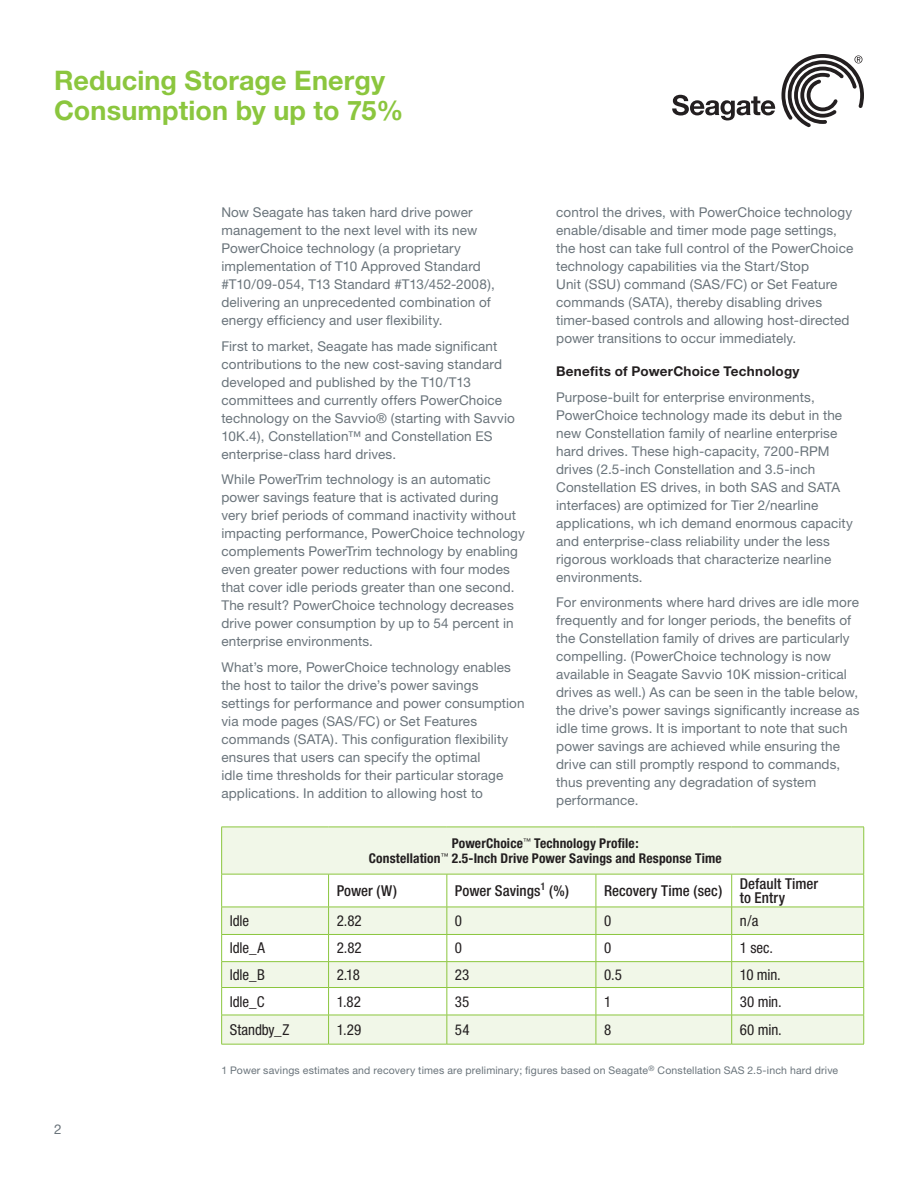
<style>
.page{position:relative;width:918px;height:1188px;background:#fff}
.page>*{position:absolute;margin:0;border:0;box-sizing:border-box;transform-origin:0 0}
.WP_Title_2-Line{font:700 27px/30px "Helvetica Neue";letter-spacing:.005em;color:#8bc63e}
.Table_Spec{font:condensed 15px "Helvetica Neue";letter-spacing:-.005em;color:#231f20}
.Table_Spec-2{font:500 condensed 15px "Helvetica Neue";letter-spacing:.005em;color:#231f20}
.Body_Copy{font:13.5px/18px "Helvetica Neue";letter-spacing:.01em;color:#6a747b}
.Table_HD_Name{font:700 condensed 13.5px/15px "Helvetica Neue";letter-spacing:.01em;color:#231f20;text-align:center}
.Subhead{font:700 13.5px "Helvetica Neue";letter-spacing:.015em;color:#231f20}
.Bullet_Copy{font:13.5px "Helvetica Neue";color:#6a747b}
.WP_CTA{font:10.5px "Helvetica Neue";letter-spacing:.015em;color:#6a747b}
</style>
<div class="page">
<svg style="left:672px;top:95px;width:103px;height:25px"></svg>
<svg style="left:781px;top:54px;width:83px;height:73px"></svg>
<svg style="left:222px;top:828px;width:641px;height:216px;fill:#f1f7e8"></svg>
<hr style="left:221px;top:827px;width:1px;height:47px;background:#8bc63e">
<hr style="left:221px;top:827px;width:108px;height:1px;background:#8bc63e">
<hr style="left:329px;top:827px;width:118px;height:1px;background:#8bc63e">
<hr style="left:447px;top:827px;width:149px;height:1px;background:#8bc63e">
<hr style="left:596px;top:827px;width:136px;height:1px;background:#8bc63e">
<hr style="left:732px;top:827px;width:132px;height:1px;background:#8bc63e">
<hr style="left:863px;top:827px;width:1px;height:47px;background:#8bc63e">
<hr style="left:221px;top:874px;width:1px;height:33px;background:#8bc63e">
<hr style="left:221px;top:874px;width:108px;height:1px;background:#8bc63e">
<hr style="left:329px;top:874px;width:118px;height:1px;background:#8bc63e">
<hr style="left:447px;top:874px;width:149px;height:1px;background:#8bc63e">
<hr style="left:596px;top:874px;width:136px;height:1px;background:#8bc63e">
<hr style="left:732px;top:874px;width:132px;height:1px;background:#8bc63e">
<hr style="left:328px;top:874px;width:1px;height:33px;background:#8bc63e">
<hr style="left:447px;top:874px;width:1px;height:33px;background:#8bc63e">
<hr style="left:596px;top:874px;width:1px;height:33px;background:#8bc63e">
<hr style="left:731px;top:874px;width:1px;height:33px;background:#8bc63e">
<hr style="left:863px;top:874px;width:1px;height:33px;background:#8bc63e">
<hr style="left:221px;top:907px;width:108px;height:1px;background:#8bc63e">
<hr style="left:329px;top:907px;width:118px;height:1px;background:#8bc63e">
<hr style="left:447px;top:907px;width:149px;height:1px;background:#8bc63e">
<hr style="left:596px;top:907px;width:136px;height:1px;background:#8bc63e">
<hr style="left:732px;top:907px;width:132px;height:1px;background:#8bc63e">
<hr style="left:221px;top:934px;width:108px;height:1px;background:#8bc63e">
<hr style="left:329px;top:934px;width:118px;height:1px;background:#8bc63e">
<hr style="left:447px;top:934px;width:149px;height:1px;background:#8bc63e">
<hr style="left:596px;top:934px;width:136px;height:1px;background:#8bc63e">
<hr style="left:732px;top:934px;width:132px;height:1px;background:#8bc63e">
<svg style="left:221px;top:907px;width:1px;height:137px"></svg>
<hr style="left:221px;top:961px;width:108px;height:1px;background:#8bc63e">
<hr style="left:221px;top:987px;width:108px;height:1px;background:#8bc63e">
<hr style="left:221px;top:1015px;width:108px;height:1px;background:#8bc63e">
<hr style="left:221px;top:1044px;width:108px;height:1px;background:#8bc63e">
<svg style="left:328px;top:907px;width:1px;height:137px"></svg>
<hr style="left:329px;top:961px;width:118px;height:1px;background:#8bc63e">
<hr style="left:447px;top:961px;width:149px;height:1px;background:#8bc63e">
<hr style="left:596px;top:961px;width:136px;height:1px;background:#8bc63e">
<hr style="left:732px;top:961px;width:132px;height:1px;background:#8bc63e">
<hr style="left:329px;top:987px;width:118px;height:1px;background:#8bc63e">
<hr style="left:447px;top:987px;width:149px;height:1px;background:#8bc63e">
<hr style="left:596px;top:987px;width:136px;height:1px;background:#8bc63e">
<hr style="left:732px;top:987px;width:132px;height:1px;background:#8bc63e">
<hr style="left:329px;top:1015px;width:118px;height:1px;background:#8bc63e">
<hr style="left:447px;top:1015px;width:149px;height:1px;background:#8bc63e">
<hr style="left:596px;top:1015px;width:136px;height:1px;background:#8bc63e">
<hr style="left:732px;top:1015px;width:132px;height:1px;background:#8bc63e">
<svg style="left:447px;top:907px;width:1px;height:137px"></svg>
<svg style="left:596px;top:907px;width:1px;height:137px"></svg>
<svg style="left:731px;top:907px;width:1px;height:137px"></svg>
<svg style="left:863px;top:907px;width:1px;height:137px"></svg>
<hr style="left:329px;top:1044px;width:118px;height:1px;background:#8bc63e">
<hr style="left:447px;top:1044px;width:149px;height:1px;background:#8bc63e">
<hr style="left:596px;top:1044px;width:136px;height:1px;background:#8bc63e">
<hr style="left:732px;top:1044px;width:132px;height:1px;background:#8bc63e">
<p class="WP_Title_2-Line" style="left:54px;top:65px;width:351px">Reducing Storage Energy<br>Consumption by up to 75%</p>
<p class="Body_Copy" style="left:221px;top:203px;width:275px">Now Seagate has taken hard drive power management to the next level with its new PowerChoice technology (a proprietary implementation of T10 Approved Standard #T10/09-054, T13 Standard #T13/452-2008), delivering an unprecedented combination of energy efficiency and user flexibility.</p>
<p class="Body_Copy" style="left:221px;top:337px;width:295px">First to market, Seagate has made significant contributions to the new cost-saving standard developed and published by the T10/T13 committees and currently offers PowerChoice technology on the Savvio® (starting with Savvio 10K.4), Constellation™ and Constellation ES enterprise-class hard drives.</p>
<p class="Body_Copy" style="left:221px;top:470px;width:305px">While PowerTrim technology is an automatic power savings feature that is activated during very brief periods of command inactivity without impacting performance, PowerChoice technology complements PowerTrim technology by enabling even greater power reductions with four modes that cover idle periods greater than one second.<br>The result? PowerChoice technology decreases drive power consumption by up to 54 percent in enterprise environments.</p>
<p class="Body_Copy" style="left:221px;top:658px;width:305px">What’s more, PowerChoice technology enables the host to tailor the drive’s power savings settings for performance and power consumption via mode pages (SAS/FC) or Set Features commands (SATA). This configuration flexibility ensures that users can specify the optimal<br>idle time thresholds for their particular storage applications. In addition to allowing host to</p>
<p class="Body_Copy" style="left:556px;top:203px;width:299px">control the drives, with PowerChoice technology enable/disable and timer mode page settings, the host can take full control of the PowerChoice technology capabilities via the Start/Stop<br>Unit (SSU) command (SAS/FC) or Set Feature commands (SATA), thereby disabling drives timer-based controls and allowing host-directed power transitions to occur immediately.</p>
<p class="Subhead" style="left:556px;top:363px;width:245px">Benefits of PowerChoice Technology</p>
<p class="Body_Copy" style="left:556px;top:388px;width:298px">Purpose-built for enterprise environments, PowerChoice technology made its debut in the new Constellation family of nearline enterprise hard drives. These high-capacity, 7200-RPM drives (2.5-inch Constellation and 3.5-inch Constellation ES drives, in both SAS and SATA interfaces) are optimized for Tier 2/nearline applications, wh ich demand enormous capacity and enterprise-class reliability under the less rigorous workloads that characterize nearline environments.</p>
<p class="Body_Copy" style="left:556px;top:593px;width:305px">For environments where hard drives are idle more frequently and for longer periods, the benefits of the Constellation family of drives are particularly compelling. (PowerChoice technology is now available in Seagate Savvio 10K mission-critical drives as well.) As can be seen in the table below, the drive’s power savings significantly increase as idle time grows. It is important to note that such power savings are achieved while ensuring the drive can still promptly respond to commands, thus preventing any degradation of system performance.</p>
<p class="Table_HD_Name" style="left:369px;top:836px;width:355px">PowerChoice<sup>™</sup> Technology Profile:<br>Constellation<sup>™</sup> 2.5-Inch Drive Power Savings and Response Time</p>
<p class="Table_Spec-2" style="left:337px;top:882px;width:62px">Power (W)</p>
<p class="Table_Spec-2" style="left:455px;top:882px;width:115px">Power Savings<sup>1</sup> (%)</p>
<p class="Table_Spec-2" style="left:604px;top:882px;width:120px">Recovery Time (sec)</p>
<p class="Table_Spec-2" style="left:740px;top:875px;width:80px">Default Timer</p>
<p class="Table_Spec-2" style="left:740px;top:888px;width:47px">to Entry</p>
<p class="Table_Spec" style="left:230px;top:912px;width:21px">Idle</p>
<p class="Table_Spec" style="left:337px;top:912px;width:27px">2.82</p>
<p class="Table_Spec" style="left:455px;top:912px;width:9px">0</p>
<p class="Table_Spec" style="left:604px;top:912px;width:9px">0</p>
<p class="Table_Spec" style="left:740px;top:912px;width:20px">n/a</p>
<p class="Table_Spec" style="left:230px;top:939px;width:37px">Idle_A</p>
<p class="Table_Spec" style="left:337px;top:939px;width:27px">2.82</p>
<p class="Table_Spec" style="left:455px;top:939px;width:9px">0</p>
<p class="Table_Spec" style="left:604px;top:939px;width:9px">0</p>
<p class="Table_Spec" style="left:740px;top:939px;width:35px">1 sec.</p>
<p class="Table_Spec" style="left:230px;top:966px;width:37px">Idle_B</p>
<p class="Table_Spec" style="left:337px;top:966px;width:25px">2.18</p>
<p class="Table_Spec" style="left:455px;top:966px;width:16px">23</p>
<p class="Table_Spec" style="left:604px;top:966px;width:19px">0.5</p>
<p class="Table_Spec" style="left:740px;top:966px;width:43px">10 min.</p>
<p class="Table_Spec" style="left:230px;top:993px;width:36px">Idle_C</p>
<p class="Table_Spec" style="left:337px;top:993px;width:26px">1.82</p>
<p class="Table_Spec" style="left:455px;top:993px;width:16px">35</p>
<p class="Table_Spec" style="left:604px;top:993px;width:9px">1</p>
<p class="Table_Spec" style="left:740px;top:993px;width:43px">30 min.</p>
<p class="Table_Spec" style="left:230px;top:1021px;width:61px">Standby_Z</p>
<p class="Table_Spec" style="left:337px;top:1021px;width:26px">1.29</p>
<p class="Table_Spec" style="left:455px;top:1021px;width:16px">54</p>
<p class="Table_Spec" style="left:604px;top:1021px;width:9px">8</p>
<p class="Table_Spec" style="left:740px;top:1021px;width:43px">60 min.</p>
<p class="Bullet_Copy" style="left:54px;top:1121px;width:9px">2</p>
<p class="WP_CTA" style="left:221px;top:1064px;width:618px">1 Power savings estimates and recovery times are preliminary; figures based on Seagate<sup>®</sup> Constellation SAS 2.5-inch hard drive</p>
</div>
